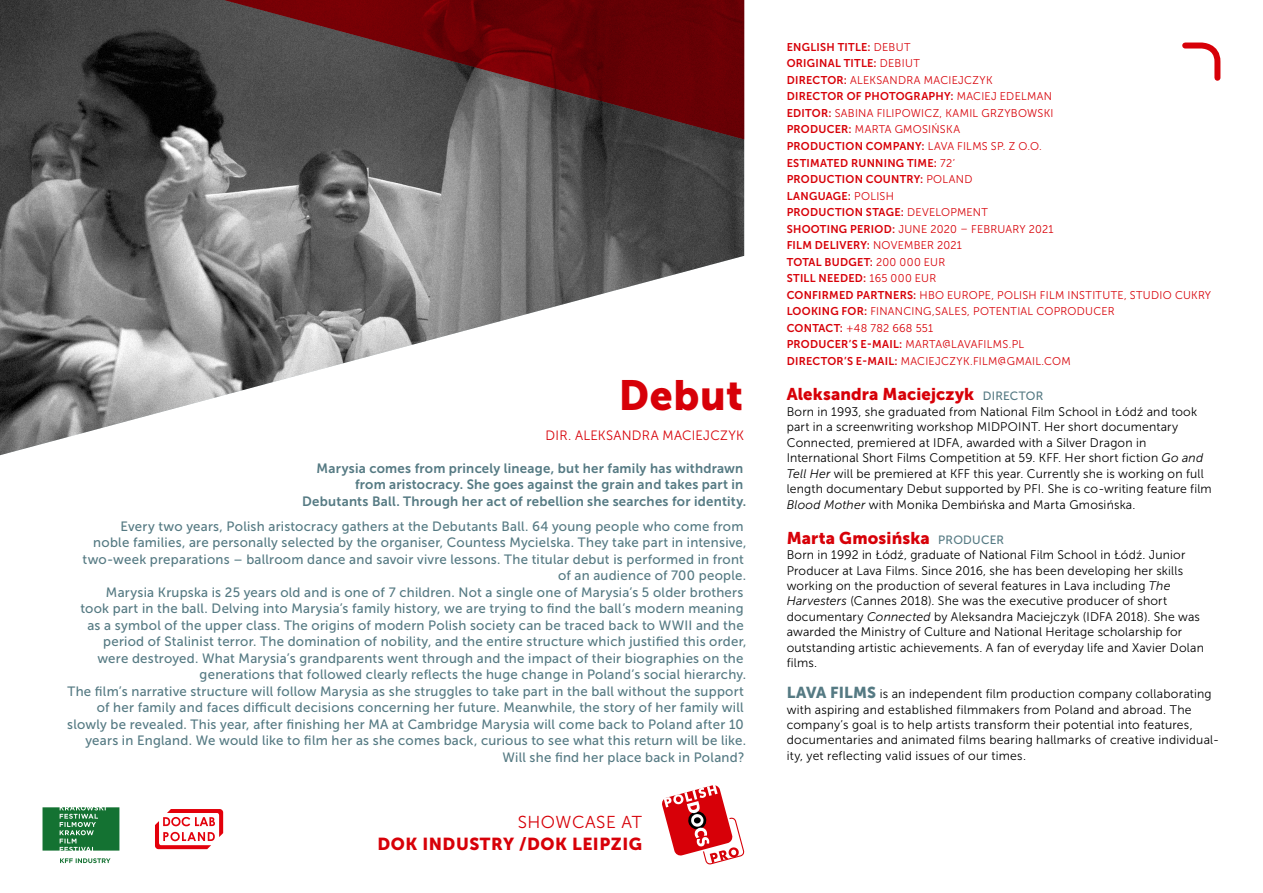
<style>
.page{position:relative;width:1263px;height:893px;background:#fff}
.page>*{position:absolute;margin:0;border:0;box-sizing:border-box;transform-origin:0 0}
.t1{font:42px "Museo Sans 900";letter-spacing:.015em;color:#d70008}
.t2{font:17.25px "Museo Sans 900";letter-spacing:.03em;color:#d70008}
.t3{font:17.25px "Museo Sans 300";letter-spacing:.03em;color:#d70008}
.t4{font:16.95px "Museo Sans 900";letter-spacing:.01em;color:#d70008}
.t5{font:13.5px/16.5px "Museo Sans 500";letter-spacing:.02em;color:#557a83;text-align:right}
.t6{font:13.5px/16.5px "Museo Sans 700";letter-spacing:.02em;color:#557a83;text-align:right}
.t7{font:13.5px "Museo Sans 300";letter-spacing:.02em;color:#d70008}
.t8{font:12.45px/15.5px "Museo Sans 300";letter-spacing:.015em;color:#000}
.t9{font:11.25px/16.5px "Museo Sans 300";letter-spacing:.025em;color:#d70008}
.t10{font:11.25px/16.5px "Museo Sans 700";letter-spacing:.025em;color:#d70008}
.s1{font-family:"Museo Sans 300"}
.s2{font-family:"Museo Sans 700"}
.s3{font-family:"Museo Sans 500";font-size:12px;color:#557a83}
.s4{font-style:italic}
.s5{font-family:"Museo Sans 900";font-size:15.75px;color:#557a83}
</style>
<div class="page">
<img style="left:0;top:0;width:744px;height:455px">
<svg style="left:225px;top:0;width:519px;height:139px;background:#5d282b"></svg>
<svg style="left:155px;top:809px;width:68px;height:40px"></svg>
<svg style="left:662px;top:785px;width:82px;height:79px"></svg>
<svg style="left:1182px;top:42px;width:39px;height:39px"></svg>
<svg style="left:43px;top:807px;width:76px;height:44px;background:#33844d"></svg>
<svg style="left:60px;top:858px;width:51px;height:5px"></svg>
<h1 class="t1" style="left:619px;top:372px;width:126px">Debut</h1>
<p class="t7" style="left:546px;top:428px;width:200px">DIR. ALEKSANDRA MACIEJCZYK</p>
<p class="t6" style="left:302px;top:460px;width:446px">Marysia comes from princely lineage, but her family has withdrawn from aristocracy. She goes against the grain and takes part in<br>Debutants Ball. Through her act of rebellion she searches for identity.</p>
<p class="t5" style="left:67px;top:518px;width:681px">Every two years, Polish aristocracy gathers at the Debutants Ball. 64 young people who come from<br>noble families, are personally selected by the organiser, Countess Mycielska. They take part in intensive, two-week preparations – ballroom dance and savoir vivre lessons. The titular debut is performed in front<br>of an audience of 700 people.<br>Marysia Krupska is 25 years old and is one of 7 children. Not a single one of Marysia’s 5 older brothers<br>took part in the ball. Delving into Marysia’s family history, we are trying to find the ball’s modern meaning as a symbol of the upper class. The origins of modern Polish society can be traced back to WWII and the period of Stalinist terror. The domination of nobility, and the entire structure which justified this order,<br>were destroyed. What Marysia’s grandparents went through and the impact of their biographies on the generations that followed clearly reflects the huge change in Poland’s social hierarchy.<br>The film’s narrative structure will follow Marysia as she struggles to take part in the ball without the support of her family and faces difficult decisions concerning her future. Meanwhile, the story of her family will slowly be revealed. This year, after finishing her MA at Cambridge Marysia will come back to Poland after 10 years in England. We would like to film her as she comes back, curious to see what this return will be like.<br>Will she find her place back in Poland?</p>
<p class="t3" style="left:518px;top:813px;width:126px">SHOWCASE AT</p>
<p class="t2" style="left:377px;top:835px;width:266px">DOK INDUSTRY /DOK LEIPZIG</p>
<p class="t10" style="left:787px;top:39px;width:135px">ENGLISH TITLE: <span class="s1">DEBUT<br></span>ORIGINAL TITLE: <span class="s1">DEBIUT</span></p>
<p class="t9" style="left:787px;top:72px;width:207px"><span class="s2">DIRECTOR:</span> ALEKSANDRA MACIEJCZYK</p>
<p class="t10" style="left:787px;top:88px;width:267px">DIRECTOR OF PHOTOGRAPHY: <span class="s1">MACIEJ EDELMAN</span></p>
<p class="t9" style="left:787px;top:105px;width:268px"><span class="s2">EDITOR:</span> SABINA FILIPOWICZ, KAMIL GRZYBOWSKI<br><span class="s2">PRODUCER:</span> MARTA GMOSIŃSKA</p>
<p class="t10" style="left:787px;top:138px;width:257px">PRODUCTION COMPANY: <span class="s1">LAVA FILMS SP. Z O.O.<br></span>ESTIMATED RUNNING TIME: <span class="s1">72’<br></span>PRODUCTION COUNTRY: <span class="s1">POLAND<br></span>LANGUAGE: <span class="s1">POLISH<br></span>PRODUCTION STAGE: <span class="s1">DEVELOPMENT</span></p>
<p class="t9" style="left:787px;top:220px;width:268px"><span class="s2">SHOOTING PERIOD:</span> JUNE 2020 – FEBRUARY 2021</p>
<p class="t10" style="left:787px;top:237px;width:177px">FILM DELIVERY: <span class="s1">NOVEMBER 2021<br></span>TOTAL BUDGET: <span class="s1">200 000 EUR<br></span>STILL NEEDED: <span class="s1">165 000 EUR</span></p>
<p class="t9" style="left:787px;top:286px;width:426px"><span class="s2">CONFIRMED PARTNERS:</span> HBO EUROPE, POLISH FILM INSTITUTE, STUDIO CUKRY <span class="s2">LOOKING FOR:</span> FINANCING,SALES, POTENTIAL COPRODUCER<br><span class="s2">CONTACT:</span> +48 782 668 551<br><span class="s2">PRODUCER’S E-MAIL:</span> MARTA@LAVAFILMS.PL<br><span class="s2">DIRECTOR’S E-MAIL:</span> MACIEJCZYK.FILM@GMAIL.COM</p>
<p class="t4" style="left:787px;top:385px;width:258px">Aleksandra Maciejczyk <span class="s3">DIRECTOR</span></p>
<p class="t8" style="left:787px;top:404px;width:427px">Born in 1993, she graduated from National Film School in Łódź and took part in a screenwriting workshop MIDPOINT. Her short documentary Connected, premiered at IDFA, awarded with a Silver Dragon in International Short Films Competition at 59. KFF. Her short fiction <span class="s4">Go and Tell Her</span> will be premiered at KFF this year. Currently she is working on full length documentary Debut supported by PFI. She is co-writing feature film <span class="s4">Blood Mother</span> with Monika Dembińska and Marta Gmosińska.</p>
<p class="t4" style="left:787px;top:528px;width:219px">Marta Gmosińska <span class="s3">PRODUCER</span></p>
<p class="t8" style="left:787px;top:547px;width:419px">Born in 1992 in Łódź, graduate of National Film School in Łódź. Junior Producer at Lava Films. Since 2016, she has been developing her skills working on the production of several features in Lava including <span class="s4">The Harvesters</span> (Cannes 2018). She was the executive producer of short documentary <span class="s4">Connected</span> by Aleksandra Maciejczyk (IDFA 2018). She was awarded the Ministry of Culture and National Heritage scholarship for outstanding artistic achievements. A fan of everyday life and Xavier Dolan films.</p>
<p class="t8" style="left:787px;top:686px;width:434px"><span class="s5">LAVA FILMS</span> is an independent film production company collaborating with aspiring and established filmmakers from Poland and abroad. The company’s goal is to help artists transform their potential into features, documentaries and animated films bearing hallmarks of creative individual&shy;ity, yet reflecting valid issues of our times.</p>
</div>
